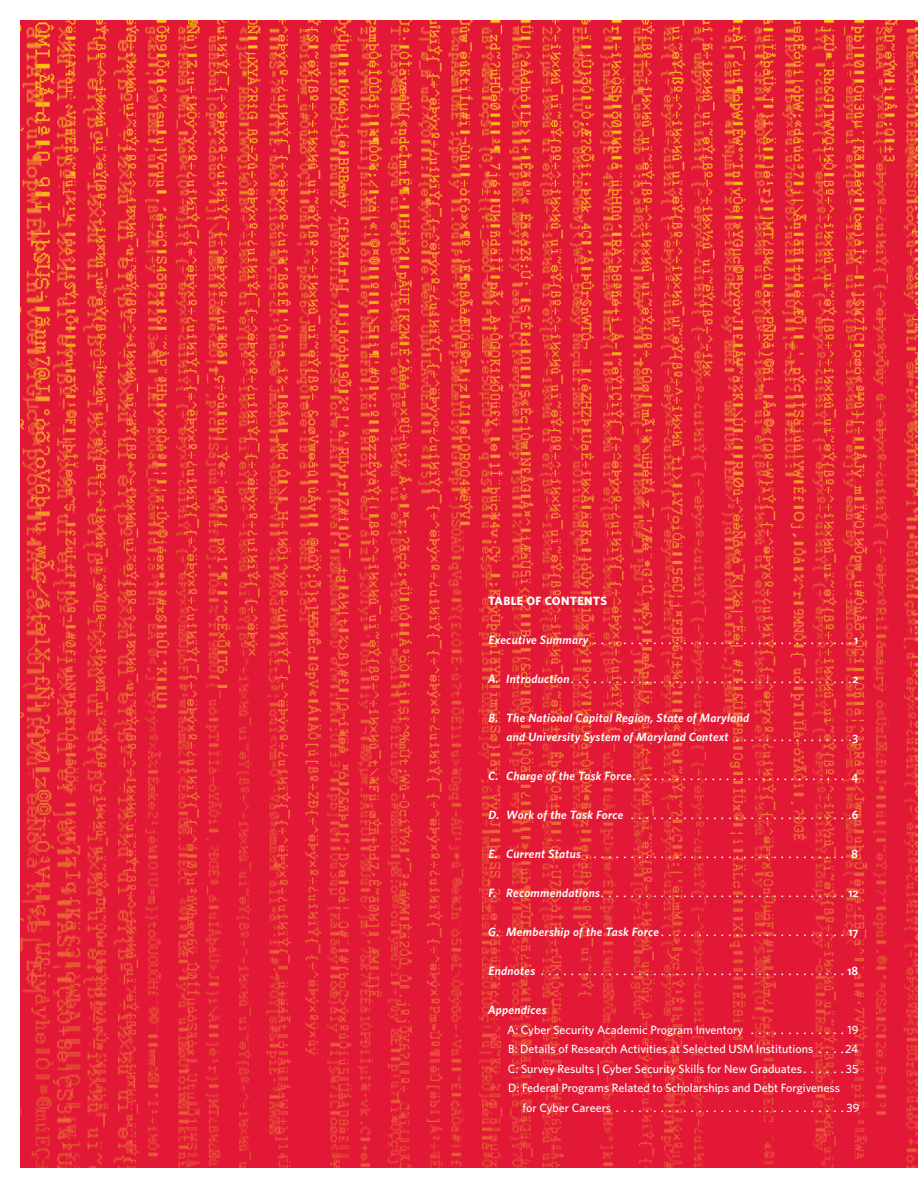
<style>
.page{position:relative;width:918px;height:1188px;background:#fff}
.page>*{position:absolute;margin:0;border:0;box-sizing:border-box;transform-origin:0 0}
.t1{font:15px "Adobe Garamond Pro";color:#fff}
.t2{font:500 12px/19.5px "Whitney";color:#fff}
.t3{font:italic 600 12px/19.5px "Whitney";letter-spacing:.025em;color:#fff}
.t4{font:700 12px "Whitney";letter-spacing:.025em;color:#fff}
.s1{font-family:"Whitney";font-weight:600;font-style:italic;font-size:12px}
.s2{font-family:"Whitney";font-weight:600;font-size:12px}
.s3{font-family:"Adobe Garamond Pro";font-weight:400;font-style:normal;font-size:15px}
.s4{font-style:normal}
.s5{font-weight:600;font-style:italic}
.s6{font-family:"Adobe Garamond Pro";font-weight:400;font-size:15px}
.s7{font-family:"Whitney";font-weight:500;font-size:12px}
</style>
<div class="page">
<img style="left:20px;top:20px;width:898px;height:1148px">
<p class="t4" style="left:488px;top:592px;width:120px">TABLE OF CONTENTS</p>
<p class="t1" style="left:489px;top:630px;width:371px"><span class="s1">Executive Summary</span>. .................................. <span class="s2">1</span></p>
<p class="t1" style="left:488px;top:669px;width:372px"><span class="s1">A. Introduction</span>...................................... <span class="s2">2</span></p>
<p class="t3" style="left:507px;top:707px;width:353px;text-indent:-18px">B. The National Capital Region, State of Maryland<br>and University System of Maryland Context <span class="s3">. . . . . . . . . . . . . . . .</span> <span class="s4">3</span></p>
<p class="t1" style="left:488px;top:766px;width:372px"><span class="s1">C. Charge of the Task Force</span>............................... <span class="s2">4</span></p>
<p class="t1" style="left:489px;top:805px;width:372px"><span class="s1">D. Work of the Task Force</span>. ............................. <span class="s2">6</span></p>
<p class="t1" style="left:489px;top:844px;width:371px"><span class="s1">E. Current Status</span>. ................................... <span class="s2">8</span></p>
<p class="t1" style="left:489px;top:883px;width:371px"><span class="s1">F. Recommendations</span>..................................<span class="s2">12</span></p>
<p class="t3" style="left:488px;top:922px;width:372px">G. Membership of the Task Force<span class="s3">..........................</span><span class="s4">17</span></p>
<p class="t1" style="left:489px;top:961px;width:371px"><span class="s1">Endnotes</span>. ........................................ <span class="s2">18</span></p>
<p class="t2" style="left:507px;top:1000px;width:353px;text-indent:-20px"><span class="s5">Appendices<br></span>A: Cyber Security Academic Program Inventory <span class="s6">. . . . . . . . . . . . .</span> 19<br>B: Details of Research Activities at Selected USM Institutions<span class="s6">. . . .</span> 24<br>C: Survey Results | Cyber Security Skills for New Graduates<span class="s6">.. . . . .</span> 35<br>D: Federal Programs Related to Scholarships and Debt Forgiveness</p>
<p class="t1" style="left:523px;top:1098px;width:339px"><span class="s7">for Cyber Careers</span>. ............................... <span class="s7">39</span></p>
</div>
